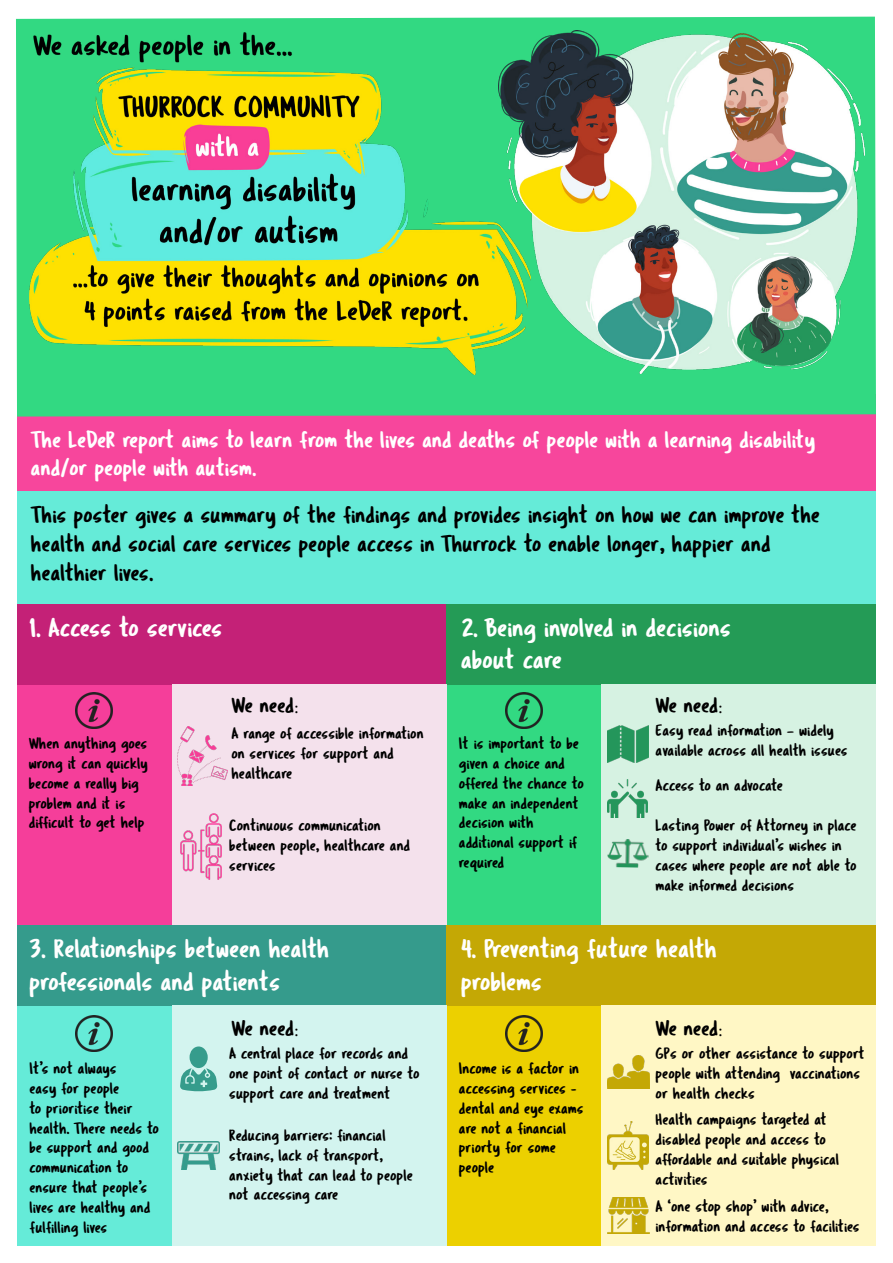
<style>
.page{position:relative;width:893px;height:1263px;background:#fff}
.page>*{position:absolute;margin:0;border:0;box-sizing:border-box;transform-origin:0 0}
.t1{font:27px/32.4px "Tragic Marker";color:#fff}
.t2{font:24px/28.8px "Tragic Marker";color:#000}
.t3{font:24px/28.8px "Tragic Marker";color:#fff}
.t4{font:22.5px "Tragic Marker";letter-spacing:-.02em;color:#000}
.t5{font:16.5px/19.8px "Tragic Marker";color:#000}
.t6{font:16.5px "Tragic Marker";letter-spacing:-.025em;color:#000}
.s1{font-family:"Minion Pro";font-size:18px}
</style>
<div class="page">
<div style="left:17px;top:394px;width:859px;height:97px;background:#f7469c"></div>
<div style="left:17px;top:491px;width:859px;height:113px;background:#65ebd8"></div>
<div style="left:446px;top:604px;width:430px;height:321px;background:#32d982"></div>
<div style="left:17px;top:604px;width:429px;height:321px;background:#f53e9a"></div>
<div style="left:17px;top:925px;width:429px;height:321px;background:#65ebd8"></div>
<div style="left:446px;top:925px;width:430px;height:321px;background:#ecd000"></div>
<div style="left:16px;top:17px;width:860px;height:400px;background:#32d982"></div>
<div style="left:17px;top:604px;width:429px;height:80px;background:#c42177"></div>
<div style="left:446px;top:604px;width:430px;height:80px;background:#249b56"></div>
<div style="left:17px;top:925px;width:430px;height:81px;background:#359b8c"></div>
<div style="left:447px;top:925px;width:429px;height:81px;background:#c4a805"></div>
<div style="left:172px;top:684px;width:274px;height:241px;background:#f4e1ec"></div>
<div style="left:601px;top:684px;width:275px;height:241px;background:#d6f2e2"></div>
<div style="left:601px;top:1006px;width:275px;height:240px;background:#fff7c5"></div>
<div style="left:172px;top:1006px;width:274px;height:240px;background:#d3f4ef"></div>
<img style="left:607px;top:1121px;width:41px;height:49px">
<img style="left:607px;top:1197px;width:42px;height:36px">
<img style="left:607px;top:779px;width:40px;height:39px">
<img style="left:607px;top:839px;width:42px;height:29px">
<img style="left:499px;top:30px;width:365px;height:344px">
<img style="left:30px;top:31px;width:500px;height:343px">
<img style="left:607px;top:1055px;width:42px;height:33px">
<img style="left:607px;top:726px;width:41px;height:36px">
<img style="left:178px;top:727px;width:49px;height:59px">
<img style="left:180px;top:813px;width:42px;height:66px">
<div style="left:190px;top:1046px;width:18px;height:22px;background:#369c8c;border-radius:50%"></div>
<svg style="left:180px;top:1068px;width:37px;height:24px"></svg>
<img style="left:178px;top:1141px;width:41px;height:29px">
<img style="left:76px;top:692px;width:36px;height:37px">
<img style="left:76px;top:1015px;width:36px;height:37px">
<img style="left:506px;top:1015px;width:36px;height:37px">
<img style="left:506px;top:692px;width:36px;height:37px">
<h2 class="t3" style="left:31px;top:425px;width:786px">The LeDeR report aims to learn from the lives and deaths of people with a learning disability and/or people with autism.</h2>
<h2 class="t2" style="left:31px;top:500px;width:791px">This poster gives a summary of the findings and provides insight on how we can improve the health and social care services people access in Thurrock to enable longer, happier and healthier lives.</h2>
<h1 class="t1" style="left:30px;top:611px;width:195px">1. Access to services</h1>
<h1 class="t1" style="left:461px;top:611px;width:272px">2. Being involved in decisions about care</h1>
<p class="t5" style="left:29px;top:733px;width:120px">When anything goes wrong it can quickly become a really big problem and it is difficult to get help</p>
<h3 class="t4" style="left:232px;top:692px;width:68px">We need<span class="s1">:</span></h3>
<h3 class="t4" style="left:656px;top:692px;width:68px">We need<span class="s1">:</span></h3>
<p class="t5" style="left:232px;top:723px;width:194px">A range of accessible information on services for support and healthcare</p>
<p class="t5" style="left:230px;top:815px;width:182px">Continuous communication between people, healthcare and services</p>
<p class="t5" style="left:459px;top:733px;width:126px">It is important to be given a choice and offered the chance to make an independent decision with additional support if required</p>
<p class="t5" style="left:656px;top:720px;width:193px">Easy read information – widely available across all health issues</p>
<p class="t6" style="left:656px;top:776px;width:129px">Access to an advocate</p>
<p class="t5" style="left:656px;top:815px;width:203px">Lasting Power of Attorney in place to support individual’s wishes in cases where people are not able to make informed decisions</p>
<h1 class="t1" style="left:30px;top:932px;width:302px">3. Relationships between health professionals and patients</h1>
<h3 class="t4" style="left:232px;top:1014px;width:68px">We need<span class="s1">:</span></h3>
<h1 class="t1" style="left:461px;top:932px;width:257px">4. Preventing future health problems</h1>
<h3 class="t4" style="left:656px;top:1014px;width:68px">We need<span class="s1">:</span></h3>
<p class="t5" style="left:230px;top:1043px;width:192px">A central place for records and one point of contact or nurse to support care and treatment</p>
<p class="t5" style="left:230px;top:1125px;width:185px">Reducing barriers: financial strains, lack of transport, anxiety that can lead to people not accessing care</p>
<p class="t5" style="left:30px;top:1058px;width:131px">It’s not always<br>easy for people<br>to prioritise their health. There needs to be support and good communication to ensure that people’s lives are healthy and fulfilling lives</p>
<p class="t5" style="left:459px;top:1058px;width:126px">Income is a factor in accessing services - dental and eye exams are not a financial priorty for some people</p>
<p class="t5" style="left:656px;top:1043px;width:211px">GPs or other assistance to support people with attending vaccinations or health checks</p>
<p class="t5" style="left:656px;top:1109px;width:185px">Health campaigns targeted at disabled people and access to affordable and suitable physical activities</p>
<p class="t5" style="left:656px;top:1196px;width:205px">A ‘one stop shop’ with advice, information and access to facilities</p>
</div>
